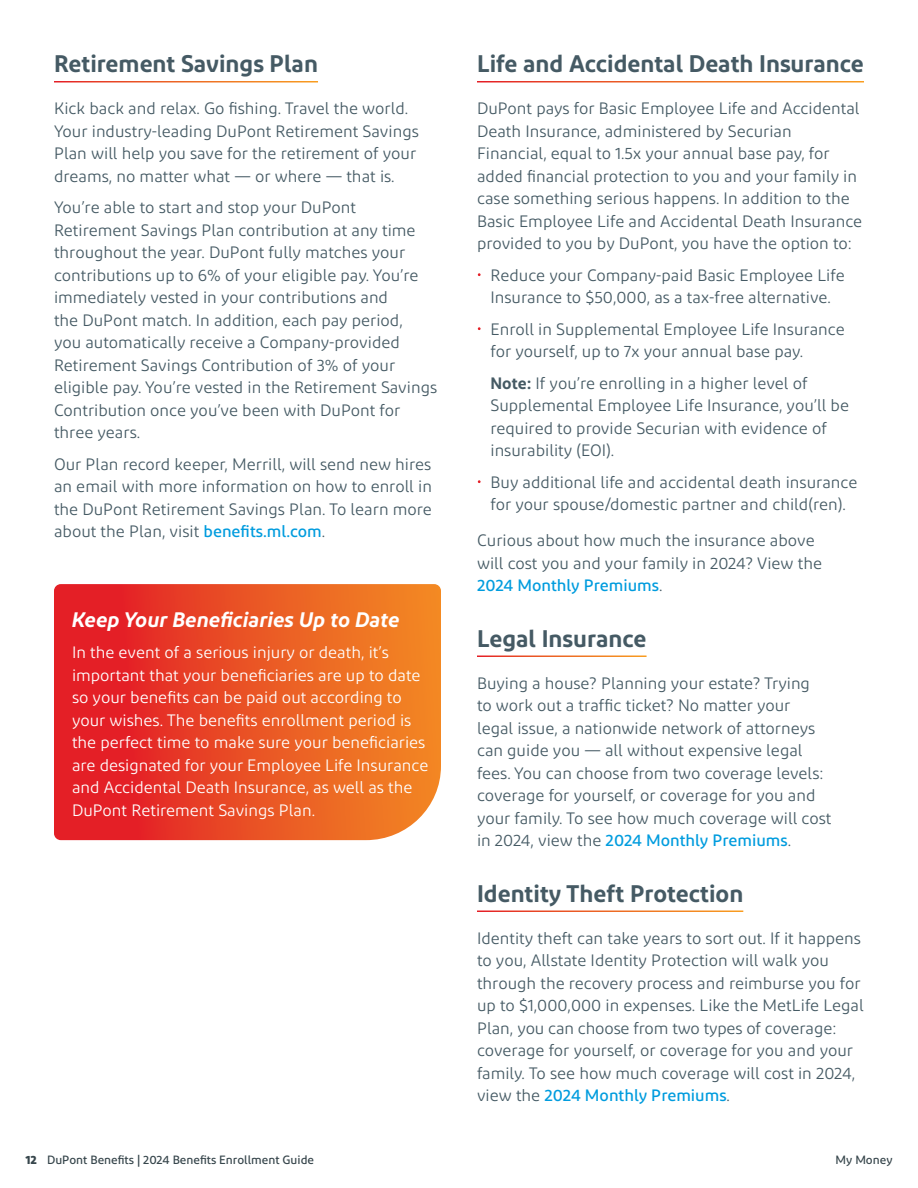
<style>
.page{position:relative;width:918px;height:1188px;background:#fff}
.page>*{position:absolute;margin:0;border:0;box-sizing:border-box;transform-origin:0 0}
.t1{font:600 24px "Diodrum";color:#455a64}
.Callout_head{font:italic 600 21px "Diodrum";color:#fff}
.Body{font:16.5px/22.5px "Diodrum";color:#455a64}
.Callout_body{font:16.5px/22.5px "Diodrum";color:#fff}
.Body_bullets{font:16.5px/22.5px "Diodrum";color:#455a64}
.t2{font:500 12px "Diodrum";color:#37464c}
.s1{font-weight:500;color:#009cde}
.s2{font-weight:700}
.s3{color:#fff}
.s4{font-weight:600}
</style>
<div class="page">
<svg style="left:54px;top:584px;width:387px;height:256px;background:#e95027"></svg>
<p class="t1" style="left:54px;top:48px;width:266px">Retirement Savings Plan</p>
<p class="Body" style="left:54px;top:97px;width:366px">Kick back and relax. Go fishing. Travel the world.<br>Your industry-leading DuPont Retirement Savings Plan will help you save for the retirement of your dreams, no matter what — or where — that is.</p>
<p class="Body" style="left:54px;top:196px;width:385px">You’re able to start and stop your DuPont Retirement Savings Plan contribution at any time throughout the year. DuPont fully matches your contributions up to 6% of your eligible pay. You’re immediately vested in your contributions and<br>the DuPont match. In addition, each pay period,<br>you automatically receive a Company-provided Retirement Savings Contribution of 3% of your eligible pay. You’re vested in the Retirement Savings Contribution once you’ve been with DuPont for three years.</p>
<p class="Body" style="left:54px;top:452px;width:380px;text-align:justify">Our Plan record keeper, Merrill, will send new hires an email with more information on how to enroll in the DuPont Retirement Savings Plan. To learn more about the Plan, visit <span class="s1">benefits.ml.com</span>.</p>
<p class="Callout_head" style="left:72px;top:606px;width:329px">Keep Your Beneficiaries Up to Date</p>
<p class="Callout_body" style="left:72px;top:641px;width:358px">In the event of a serious injury or death, it’s important that your beneficiaries are up to date so your benefits can be paid out according to your wishes. The benefits enrollment period is the perfect time to make sure your beneficiaries are designated for your Employee Life Insurance and Accidental Death Insurance, as well as the DuPont Retirement Savings Plan.</p>
<p class="t2" style="left:26px;top:1152px;width:290px"><span class="s2">12</span> DuPont Benefits | 2024 Benefits Enrollment Guide</p>
<p class="t1" style="left:477px;top:48px;width:388px">Life and Accidental Death Insurance</p>
<p class="Body" style="left:477px;top:97px;width:387px">DuPont pays for Basic Employee Life and Accidental Death Insurance, administered by Securian Financial, equal to 1.5x your annual base pay, for added financial protection to you and your family in case something serious happens. In addition to the Basic Employee Life and Accidental Death Insurance provided to you by DuPont, you have the option to:</p>
<p class="Body" style="left:477px;top:263px;width:369px;text-align:center"><span class="s3">•</span> Reduce your Company-paid Basic Employee Life<br>Insurance to $50,000, as a tax-free alternative.</p>
<p class="Body" style="left:490px;top:317px;width:356px;text-indent:-14px"><span class="s3">•</span> Enroll in Supplemental Employee Life Insurance for yourself, up to 7x your annual base pay.</p>
<p class="Body_bullets" style="left:490px;top:371px;width:360px"><span class="s4">Note:</span> If you’re enrolling in a higher level of Supplemental Employee Life Insurance, you’ll be required to provide Securian with evidence of insurability (EOI).</p>
<p class="Body" style="left:477px;top:470px;width:382px;text-align:center"><span class="s3">•</span> Buy additional life and accidental death insurance for your spouse/domestic partner and child(ren).</p>
<p class="Body" style="left:477px;top:529px;width:347px">Curious about how much the insurance above will cost you and your family in 2024? View the<br><span class="s1">2024 Monthly Premiums</span>.</p>
<p class="t1" style="left:477px;top:623px;width:171px">Legal Insurance</p>
<p class="Body" style="left:477px;top:671px;width:356px">Buying a house? Planning your estate? Trying<br>to work out a traffic ticket? No matter your<br>legal issue, a nationwide network of attorneys can guide you — all without expensive legal fees. You can choose from two coverage levels: coverage for yourself, or coverage for you and your family. To see how much coverage will cost in 2024, view the <span class="s1">2024 Monthly Premiums</span>.</p>
<p class="t1" style="left:477px;top:878px;width:268px">Identity Theft Protection</p>
<p class="Body" style="left:477px;top:926px;width:388px">Identity theft can take years to sort out. If it happens to you, Allstate Identity Protection will walk you through the recovery process and reimburse you for up to $1,000,000 in expenses. Like the MetLife Legal Plan, you can choose from two types of coverage: coverage for yourself, or coverage for you and your family. To see how much coverage will cost in 2024, view the <span class="s1">2024 Monthly Premiums</span>.</p>
<p class="t2" style="left:836px;top:1152px;width:58px">My Money</p>
</div>
